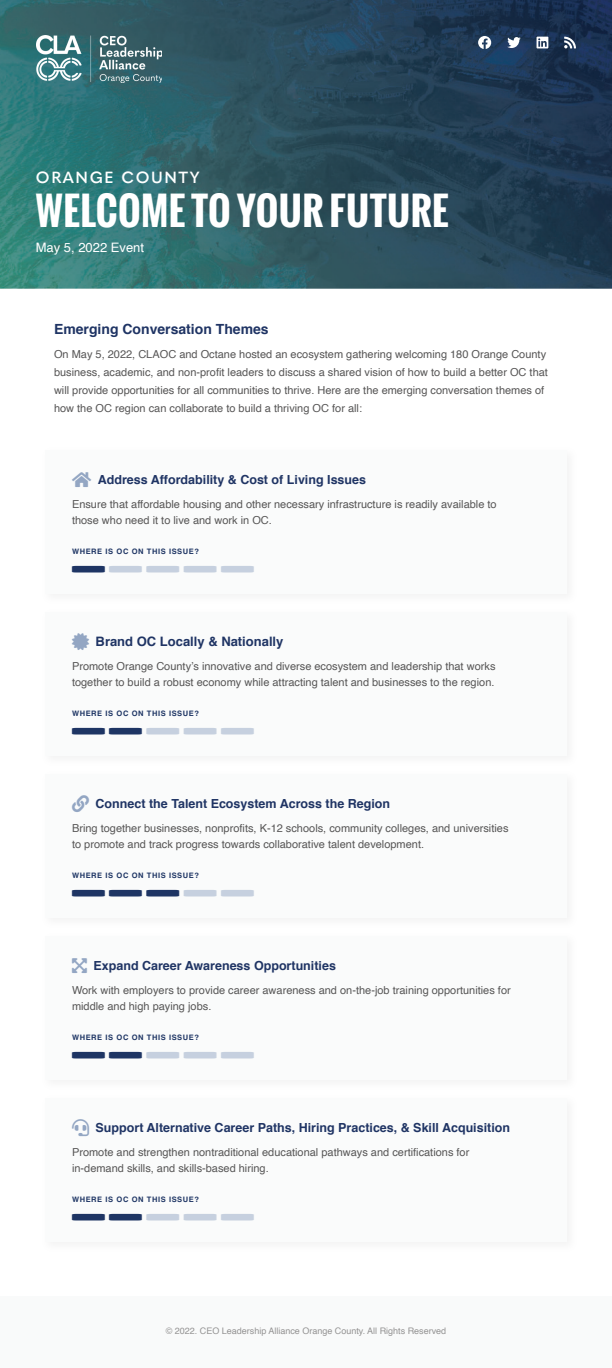
<style>
.page{position:relative;width:612px;height:1368px;background:#fff}
.page>*{position:absolute;margin:0;border:0;box-sizing:border-box;transform-origin:0 0}
.t1{font:700 38px "Oswald";letter-spacing:.01em;color:#fff}
.t2{font:600 16px "Quasimoda";letter-spacing:.1em;color:#fff}
.t3{font:700 14px "Helvetica";color:#1f3464}
.t4{font:700 13px "Helvetica";color:#1f3464}
.t5{font:13px "Helvetica";color:#fff}
.t6{font:700 12.5px "Helvetica";color:#1f3464}
.t7{font:11px/16px "Helvetica";color:#575656}
.t8{font:9px "Helvetica";color:#949393}
.t9{font:700 7.5px "Helvetica";letter-spacing:.08em;color:#1e3564}
</style>
<div class="page">
<img style="left:0;top:0;width:612px;height:288px">
<div style="left:0;top:1296px;width:612px;height:72px;background:#f9fafa"></div>
<img style="left:36px;top:36px;width:126px;height:46px">
<svg style="left:478px;top:36px;width:13px;height:13px"></svg>
<svg style="left:507px;top:37px;width:14px;height:11px"></svg>
<svg style="left:537px;top:37px;width:11px;height:11px"></svg>
<svg style="left:564px;top:37px;width:12px;height:11px"></svg>
<div style="left:45px;top:612px;width:522px;height:144px;background:#f6f7f7"></div>
<div style="left:45px;top:774px;width:522px;height:144px;background:#f6f7f7"></div>
<div style="left:45px;top:936px;width:522px;height:144px;background:#f6f7f7"></div>
<div style="left:45px;top:1098px;width:522px;height:144px;background:#f6f7f7"></div>
<div style="left:45px;top:450px;width:522px;height:144px;background:#f6f7f7"></div>
<h2 class="t2" style="left:36px;top:165px;width:165px">ORANGE COUNTY</h2>
<h1 class="t1" style="left:36px;top:182px;width:415px">WELCOME TO YOUR FUTURE</h1>
<p class="t5" style="left:36px;top:237px;width:110px">May 5, 2022 Event</p>
<p class="t3" style="left:54px;top:318px;width:216px">Emerging Conversation Themes</p>
<p class="t7" style="left:54px;top:346px;width:496px;line-height:18px">On May 5, 2022, CLAOC and Octane hosted an ecosystem gathering welcoming 180 Orange County business, academic, and non-profit leaders to discuss a shared vision of how to build a better OC that will provide opportunities for all communities to thrive. Here are the emerging conversation themes of how the OC region can collaborate to build a thriving OC for all:</p>
<p class="t6" style="left:98px;top:469px;width:270px">Address Affordability &amp; Cost of Living Issues</p>
<p class="t7" style="left:72px;top:496px;width:426px">Ensure that affordable housing and other necessary infrastructure is readily available to those who need it to live and work in OC.</p>
<p class="t9" style="left:72px;top:545px;width:129px">WHERE IS OC ON THIS ISSUE?</p>
<p class="t4" style="left:96px;top:631px;width:189px">Brand OC Locally &amp; Nationally</p>
<p class="t7" style="left:72px;top:658px;width:425px">Promote Orange County’s innovative and diverse ecosystem and leadership that works together to build a robust economy while attracting talent and businesses to the region.</p>
<p class="t9" style="left:72px;top:707px;width:129px">WHERE IS OC ON THIS ISSUE?</p>
<p class="t6" style="left:96px;top:793px;width:296px">Connect the Talent Ecosystem Across the Region</p>
<p class="t7" style="left:72px;top:820px;width:438px">Bring together businesses, nonprofits, K-12 schools, community colleges, and universities to promote and track progress towards collaborative talent development.</p>
<p class="t9" style="left:72px;top:869px;width:129px">WHERE IS OC ON THIS ISSUE?</p>
<p class="t6" style="left:94px;top:955px;width:244px">Expand Career Awareness Opportunities</p>
<p class="t7" style="left:72px;top:982px;width:440px">Work with employers to provide career awareness and on-the-job training opportunities for middle and high paying jobs.</p>
<p class="t9" style="left:72px;top:1031px;width:129px">WHERE IS OC ON THIS ISSUE?</p>
<p class="t6" style="left:96px;top:1117px;width:416px">Support Alternative Career Paths, Hiring Practices, &amp; Skill Acquisition</p>
<p class="t7" style="left:72px;top:1144px;width:399px">Promote and strengthen nontraditional educational pathways and certifications for in-demand skills, and skills-based hiring.</p>
<p class="t9" style="left:72px;top:1193px;width:129px">WHERE IS OC ON THIS ISSUE?</p>
<p class="t8" style="left:166px;top:1324px;width:282px">© 2022. CEO Leadership Alliance Orange County. All Rights Reserved</p>
</div>
